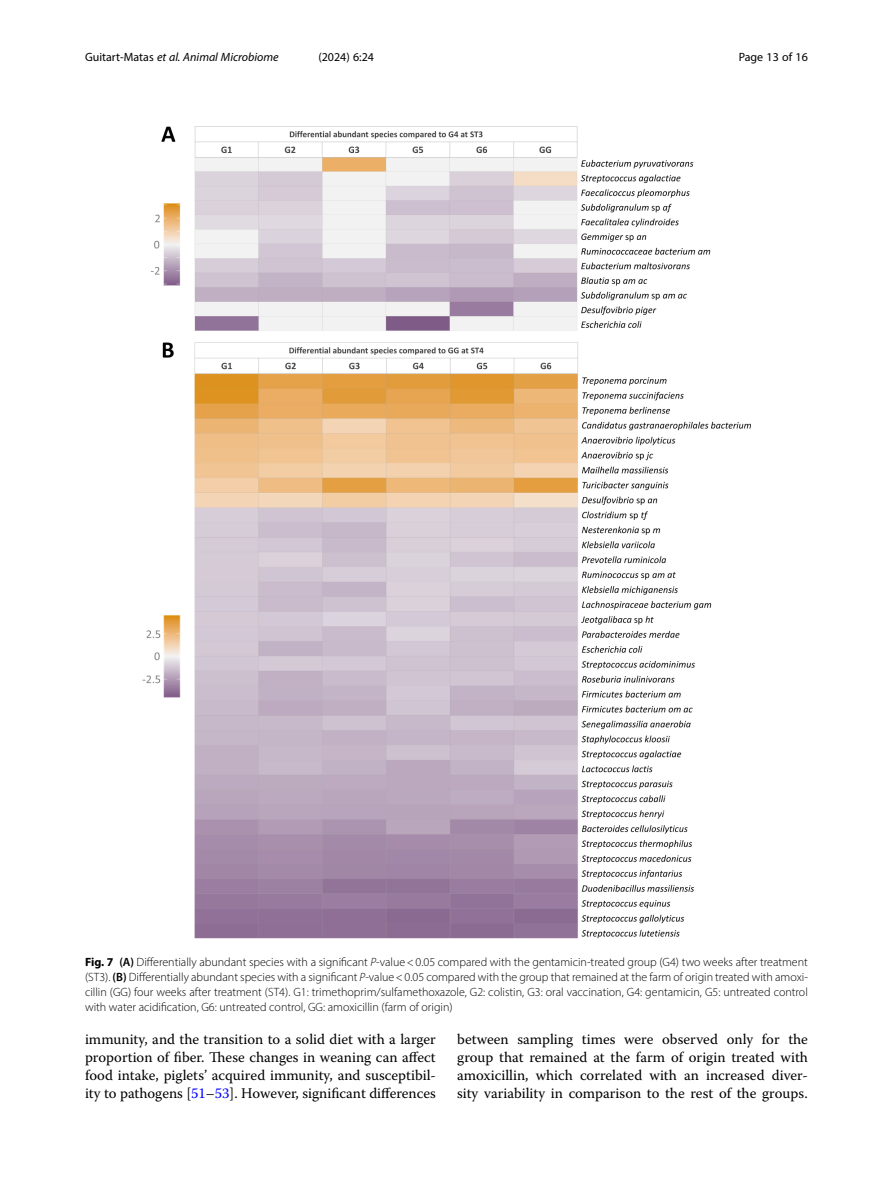
<style>
.page{position:relative;width:893px;height:1191px;background:#fff}
.page>*{position:absolute;margin:0;border:0;box-sizing:border-box;transform-origin:0 0}
.Body_Text_Indent{font:14.7px/18px "Warnock Pro";color:#000;text-align:justify}
.Figure_Caption{font:300 12px/15px "Myriad Pro";color:#000;text-align:justify}
.t1{font:italic 12px "Myriad Pro";color:#000}
.t2{font:12px "Myriad Pro";color:#000}
.s1{font-style:normal}
.s2{font-weight:700}
.s3{font-weight:600}
.s4{font-style:italic}
.s5{color:#00f}
</style>
<div class="page">
<img style="left:142px;top:126px;width:608px;height:813px">
<p class="t1" style="left:85px;top:50px;width:195px"><span class="s1">Guitart-Matas</span> et al. Animal Microbiome</p>
<p class="t2" style="left:318px;top:50px;width:57px">(2024) 6:24</p>
<p class="t2" style="left:739px;top:50px;width:71px">Page 13 of 16</p>
<p class="Figure_Caption" style="left:85px;top:954px;width:724px"><span class="s2">Fig. 7</span> <span class="s3">(A)</span> Differentially abundant species with a significant <span class="s4">P</span>-value&lt;0.05 compared with the gentamicin-treated group (G4) two weeks after treatment (ST3). <span class="s3">(B)</span> Differentially abundant species with a significant <span class="s4">P</span>-value&lt;0.05 compared with the group that remained at the farm of origin treated with amoxi&shy;cillin (GG) four weeks after treatment (ST4). G1: trimethoprim/sulfamethoxazole, G2: colistin, G3: oral vaccination, G4: gentamicin, G5: untreated control with water acidification, G6: untreated control, GG: amoxicillin (farm of origin)</p>
<p class="Body_Text_Indent" style="left:85px;top:1030px;width:352px">immunity, and the transition to a solid diet with a larger proportion of fiber. These changes in weaning can affect food intake, piglets’ acquired immunity, and susceptibil&shy;ity to pathogens [<span class="s5">51</span>–<span class="s5">53</span>]. However, significant differences</p>
<p class="Body_Text_Indent" style="left:457px;top:1030px;width:352px">between sampling times were observed only for the group that remained at the farm of origin treated with amoxicillin, which correlated with an increased diver&shy;sity variability in comparison to the rest of the groups.</p>
</div>
